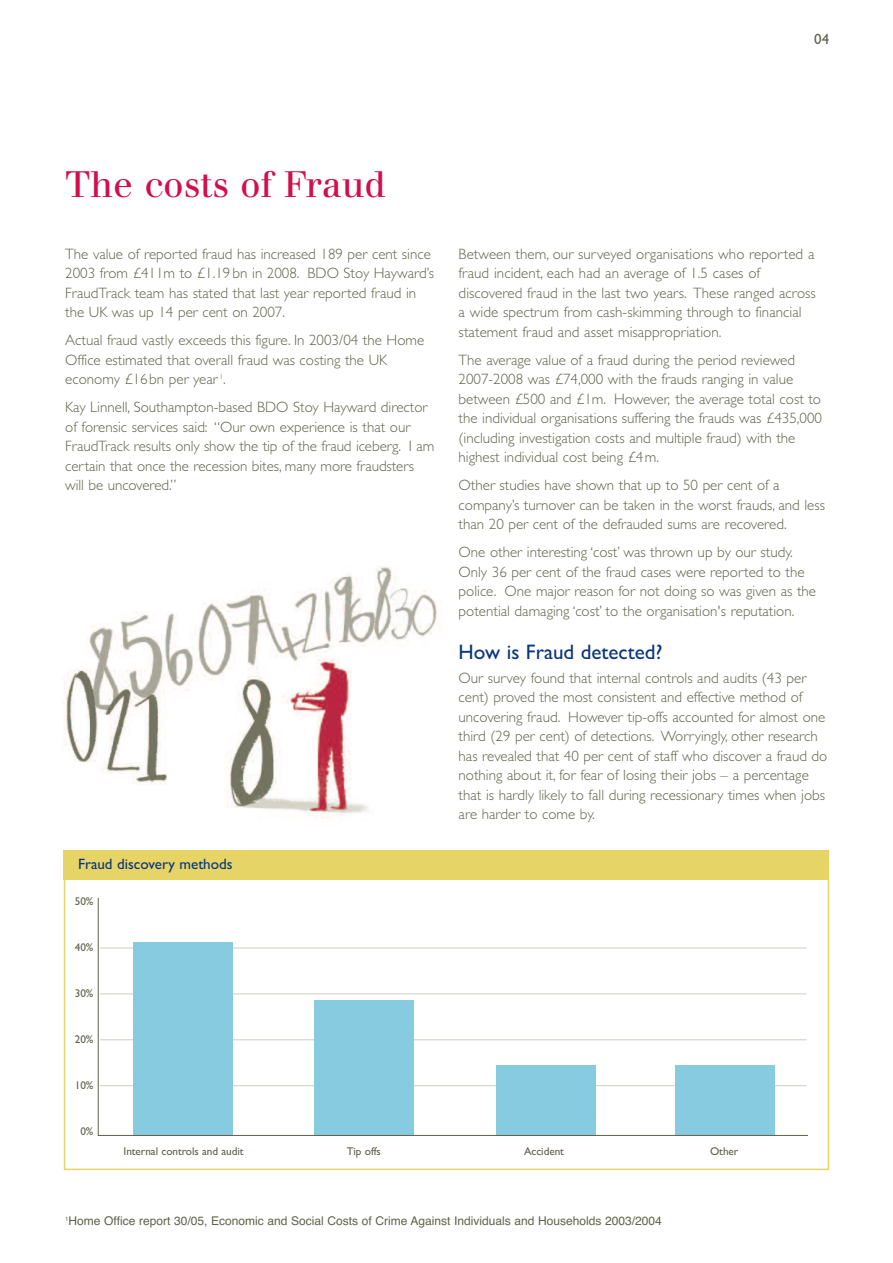
<style>
.page{position:relative;width:893px;height:1263px;background:#fff}
.page>*{position:absolute;margin:0;border:0;box-sizing:border-box;transform-origin:0 0}
.t1{font:36px "Walbaum LT";color:#d20e4b}
.t2{font:21px "Gill Sans";color:#08357c}
.t3{font:300 15px/19.5px "Gill Sans";color:#60614b}
.t4{font:15px "Gill Sans";color:#08357c}
.t5{font:15px "Gill Sans";color:#60614b}
.t6{font:12px "Helvetica";color:#60614b}
.t7{font:11.25px "Gill Sans";letter-spacing:-.005em;color:#60614b}
</style>
<div class="page">
<div style="left:64px;top:850px;width:765px;height:30px;background:#e6d467"></div>
<svg style="left:97px;top:897px;width:711px;height:239px"></svg>
<img style="left:63px;top:566px;width:381px;height:253px">
<p class="t5" style="left:814px;top:30px;width:16px">04</p>
<h1 class="t1" style="left:65px;top:172px;width:322px">The costs of Fraud</h1>
<p class="t3" style="left:65px;top:244px;width:370px">The value of reported fraud has increased 189 per cent since 2003 from £411m to £1.19 bn in 2008. BDO Stoy Hayward’s FraudTrack team has stated that last year reported fraud in the UK was up 14 per cent on 2007.</p>
<p class="t3" style="left:65px;top:330px;width:360px">Actual fraud vastly exceeds this figure. In 2003/04 the Home<br>Office estimated that overall fraud was costing the UK economy £16bn per year <sup>1</sup>.</p>
<p class="t3" style="left:65px;top:397px;width:370px">Kay Linnell, Southampton-based BDO Stoy Hayward director of forensic services said: “Our own experience is that our FraudTrack results only show the tip of the fraud iceberg. I am certain that once the recession bites, many more fraudsters will be uncovered.”</p>
<p class="t3" style="left:459px;top:244px;width:359px">Between them, our surveyed organisations who reported a fraud incident, each had an average of 1.5 cases of discovered fraud in the last two years. These ranged across a wide spectrum from cash-skimming through to financial statement fraud and asset misappropriation.</p>
<p class="t3" style="left:459px;top:350px;width:365px">The average value of a fraud during the period reviewed 2007-2008 was £74,000 with the frauds ranging in value between £500 and £1m. However, the average total cost to the individual organisations suffering the frauds was £435,000 (including investigation costs and multiple fraud) with the highest individual cost being £4m.</p>
<p class="t3" style="left:459px;top:475px;width:368px">Other studies have shown that up to 50 per cent of a company’s turnover can be taken in the worst frauds, and less than 20 per cent of the defrauded sums are recovered.</p>
<p class="t3" style="left:459px;top:542px;width:359px">One other interesting ‘cost’ was thrown up by our study.<br>Only 36 per cent of the fraud cases were reported to the police. One major reason for not doing so was given as the potential damaging ‘cost’ to the organisation's reputation.</p>
<h2 class="t2" style="left:459px;top:639px;width:205px">How is Fraud detected?</h2>
<p class="t3" style="left:459px;top:668px;width:370px">Our survey found that internal controls and audits (43 per cent) proved the most consistent and effective method of uncovering fraud. However tip-offs accounted for almost one third (29 per cent) of detections. Worryingly, other research has revealed that 40 per cent of staff who discover a fraud do nothing about it, for fear of losing their jobs – a percentage that is hardly likely to fall during recessionary times when jobs are harder to come by.</p>
<p class="t4" style="left:78px;top:855px;width:156px">Fraud discovery methods</p>
<p class="t7" style="left:75px;top:895px;width:20px">50%</p>
<p class="t7" style="left:75px;top:941px;width:20px">40%</p>
<p class="t7" style="left:75px;top:986px;width:20px">30%</p>
<p class="t7" style="left:75px;top:1032px;width:20px">20%</p>
<p class="t7" style="left:75px;top:1078px;width:20px">10%</p>
<p class="t7" style="left:80px;top:1124px;width:15px">0%</p>
<p class="t7" style="left:124px;top:1144px;width:122px">Internal controls and audit</p>
<p class="t7" style="left:347px;top:1144px;width:36px">Tip offs</p>
<p class="t7" style="left:524px;top:1144px;width:41px">Accident</p>
<p class="t7" style="left:710px;top:1144px;width:30px">Other</p>
<p class="t6" style="left:65px;top:1214px;width:598px"><sup>1</sup>Home Office report 30/05, Economic and Social Costs of Crime Against Individuals and Households 2003/2004</p>
</div>
